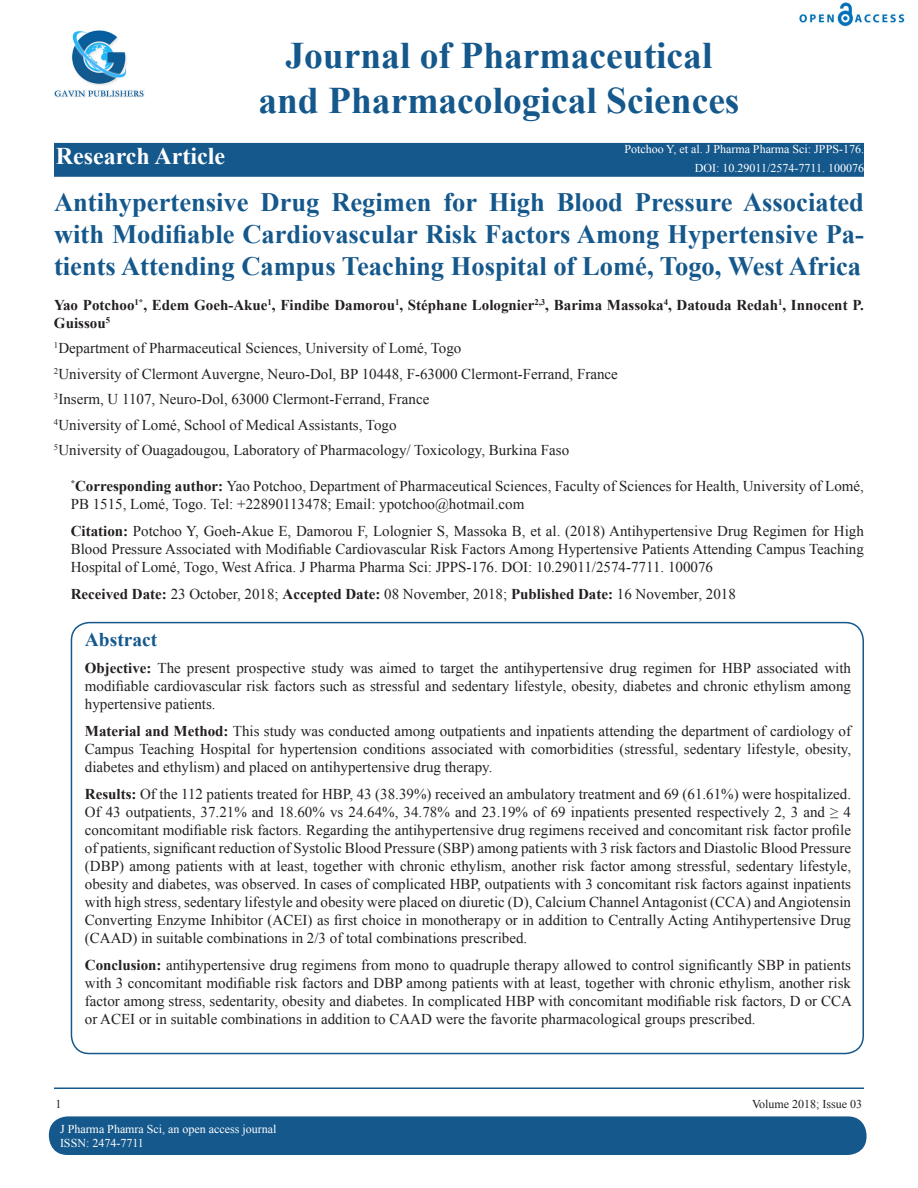
<style>
.page{position:relative;width:918px;height:1188px;background:#fff}
.page>*{position:absolute;margin:0;border:0;box-sizing:border-box;transform-origin:0 0}
.t1{font:700 37.5px "Times New Roman";color:#15588c}
.t2{font:700 26.55px/31.8px "Times New Roman";color:#15588c;text-align:justify}
.t3{font:700 24px "Times New Roman";color:#fff}
.t4{font:700 19.5px "Times New Roman";color:#15588c}
.Abstract_Text{font:15px/18px "Times New Roman";color:#231f20;text-align:justify}
.t5{font:700 15px/18px "Times New Roman";color:#231f20}
.t6{font:12px "Times New Roman";color:#fff}
.t7{font:12px "Times New Roman";color:#231f20}
.s1{font-weight:700}
</style>
<div class="page">
<div style="left:50px;top:1117px;width:816px;height:37px;background:#15588c;border-radius:18px"></div>
<div style="left:49px;top:1116px;width:818px;height:39px;border:2px solid #15588c;border-radius:18px"></div>
<hr style="left:54px;top:1088px;width:810px;height:1px;background:#15588c">
<img style="left:54px;top:30px;width:90px;height:67px">
<div style="left:54px;top:143px;width:810px;height:34px;background:#15588c;border:2px solid #15588c"></div>
<img style="left:799px;top:2px;width:106px;height:25px">
<div style="left:71px;top:622px;width:793px;height:432px;border:2px solid #15588c;border-radius:18px"></div>
<p class="t1" style="left:285px;top:29px;width:429px">Journal of Pharmaceutical</p>
<p class="t1" style="left:258px;top:74px;width:483px">and Pharmacological Sciences</p>
<p class="t3" style="left:56px;top:139px;width:171px">Research Article</p>
<p class="t6" style="left:624px;top:141px;width:241px">Potchoo Y, et al. J Pharma Pharma Sci: JPPS-176.</p>
<p class="t6" style="left:695px;top:160px;width:171px">DOI: 10.29011/2574-7711. 100076</p>
<p class="t2" style="left:54px;top:185px;width:812px">Antihypertensive Drug Regimen for High Blood Pressure Associated with Modifiable Cardiovascular Risk Factors Among Hypertensive Pa&shy;tients Attending Campus Teaching Hospital of Lomé, Togo, West Africa</p>
<p class="t5" style="left:54px;top:295px;width:812px">Yao Potchoo<sup>1*</sup>, Edem Goeh-Akue<sup>1</sup>, Findibe Damorou<sup>1</sup>, Stéphane Lolognier<sup>2,3</sup>, Barima Massoka<sup>4</sup>, Datouda Redah<sup>1</sup>, Innocent P.<br>Guissou<sup>5</sup></p>
<p class="Abstract_Text" style="left:54px;top:339px;width:409px"><sup>1</sup>Department of Pharmaceutical Sciences, University of Lomé, Togo</p>
<p class="Abstract_Text" style="left:54px;top:364px;width:565px"><sup>2</sup>University of Clermont Auvergne, Neuro-Dol, BP 10448, F-63000 Clermont-Ferrand, France</p>
<p class="Abstract_Text" style="left:54px;top:390px;width:377px"><sup>3</sup>Inserm, U 1107, Neuro-Dol, 63000 Clermont-Ferrand, France</p>
<p class="Abstract_Text" style="left:54px;top:415px;width:344px"><sup>4</sup>University of Lomé, School of Medical Assistants, Togo</p>
<p class="Abstract_Text" style="left:54px;top:441px;width:517px"><sup>5</sup>University of Ouagadougou, Laboratory of Pharmacology/ Toxicology, Burkina Faso</p>
<p class="Abstract_Text" style="left:71px;top:477px;width:795px"><sup>*</sup><span class="s1">Corresponding author:</span> Yao Potchoo, Department of Pharmaceutical Sciences, Faculty of Sciences for Health, University of Lomé,<br>PB 1515, Lomé, Togo. Tel: +22890113478; Email: ypotchoo@hotmail.com</p>
<p class="Abstract_Text" style="left:71px;top:522px;width:795px"><span class="s1">Citation:</span> Potchoo Y, Goeh-Akue E, Damorou F, Lolognier S, Massoka B, et al. (2018) Antihypertensive Drug Regimen for High Blood Pressure Associated with Modifiable Cardiovascular Risk Factors Among Hypertensive Patients Attending Campus Teaching Hospital of Lomé, Togo, West Africa. J Pharma Pharma Sci: JPPS-176. DOI: 10.29011/2574-7711. 100076</p>
<p class="Abstract_Text" style="left:71px;top:585px;width:667px"><span class="s1">Received Date:</span> 23 October, 2018; <span class="s1">Accepted Date:</span> 08 November, 2018; <span class="s1">Published Date:</span> 16 November, 2018</p>
<p class="t4" style="left:85px;top:626px;width:74px">Abstract</p>
<p class="Abstract_Text" style="left:85px;top:659px;width:768px"><span class="s1">Objective:</span> The present prospective study was aimed to target the antihypertensive drug regimen for HBP associated with modifiable cardiovascular risk factors such as stressful and sedentary lifestyle, obesity, diabetes and chronic ethylism among hypertensive patients.</p>
<p class="Abstract_Text" style="left:85px;top:722px;width:768px"><span class="s1">Material and Method:</span> This study was conducted among outpatients and inpatients attending the department of cardiology of Campus Teaching Hospital for hypertension conditions associated with comorbidities (stressful, sedentary lifestyle, obesity, diabetes and ethylism) and placed on antihypertensive drug therapy.</p>
<p class="Abstract_Text" style="left:85px;top:785px;width:768px"><span class="s1">Results:</span> Of the 112 patients treated for HBP, 43 (38.39%) received an ambulatory treatment and 69 (61.61%) were hospitalized.<br>Of 43 outpatients, 37.21% and 18.60% vs 24.64%, 34.78% and 23.19% of 69 inpatients presented respectively 2, 3 and ≥ 4 concomitant modifiable risk factors. Regarding the antihypertensive drug regimens received and concomitant risk factor profile of patients, significant reduction of Systolic Blood Pressure (SBP) among patients with 3 risk factors and Diastolic Blood Pressure (DBP) among patients with at least, together with chronic ethylism, another risk factor among stressful, sedentary lifestyle, obesity and diabetes, was observed. In cases of complicated HBP, outpatients with 3 concomitant risk factors against inpatients with high stress, sedentary lifestyle and obesity were placed on diuretic (D), Calcium Channel Antagonist (CCA) and Angiotensin Converting Enzyme Inhibitor (ACEI) as first choice in monotherapy or in addition to Centrally Acting Antihypertensive Drug (CAAD) in suitable combinations in 2/3 of total combinations prescribed.</p>
<p class="Abstract_Text" style="left:85px;top:956px;width:769px"><span class="s1">Conclusion:</span> antihypertensive drug regimens from mono to quadruple therapy allowed to control significantly SBP in patients with 3 concomitant modifiable risk factors and DBP among patients with at least, together with chronic ethylism, another risk factor among stress, sedentarity, obesity and diabetes. In complicated HBP with concomitant modifiable risk factors, D or CCA or ACEI or in suitable combinations in addition to CAAD were the favorite pharmacological groups prescribed.</p>
<p class="t7" style="left:56px;top:1096px;width:7px">1</p>
<p class="t7" style="left:752px;top:1096px;width:112px">Volume 2018; Issue 03</p>
<p class="t6" style="left:60px;top:1121px;width:218px">J Pharma Phamra Sci, an open access journal</p>
<p class="t6" style="left:60px;top:1135px;width:85px">ISSN: 2474-7711</p>
</div>
